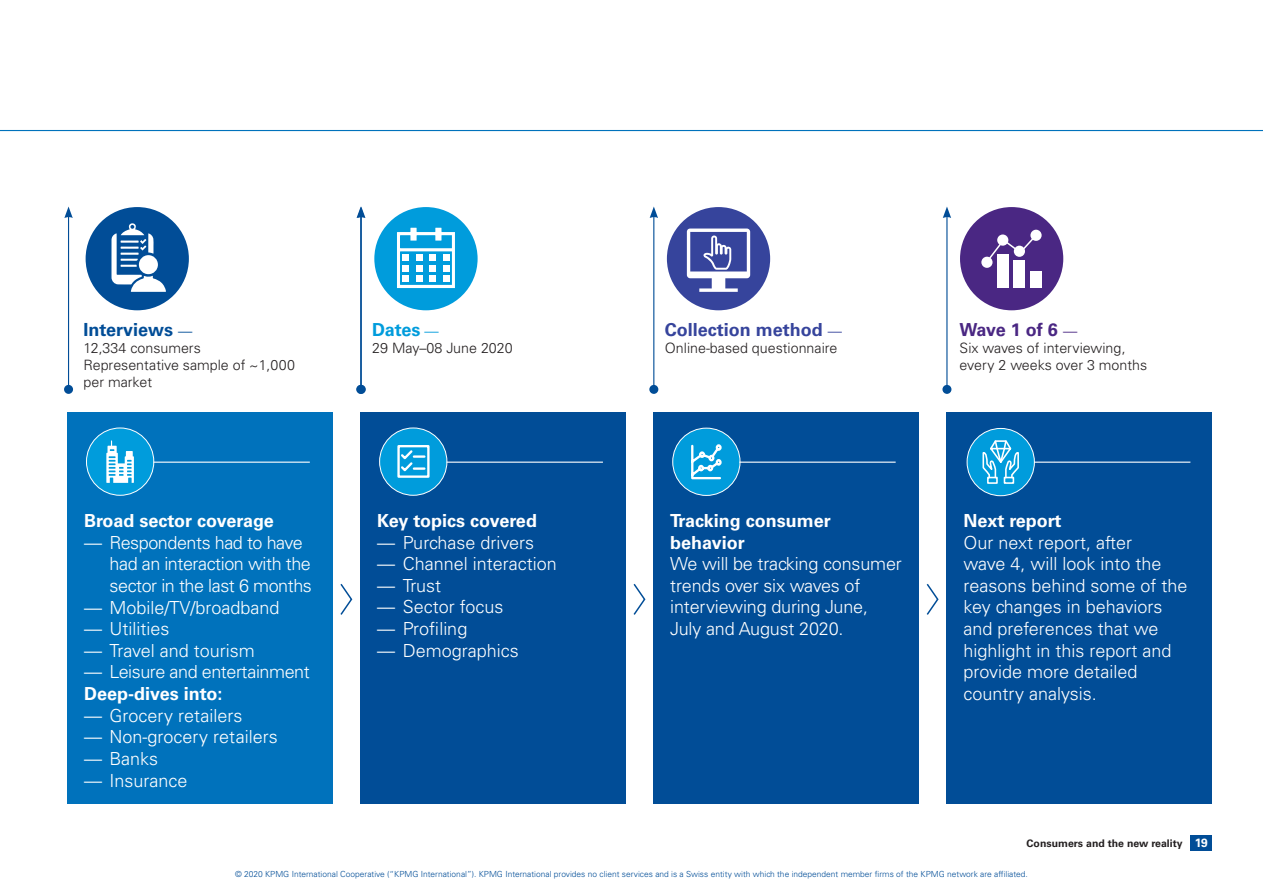
<style>
.page{position:relative;width:1263px;height:893px;background:#fff}
.page>*{position:absolute;margin:0;border:0;box-sizing:border-box;transform-origin:0 0}
.t1{font:300 18px/21.6px "Univers LT Std";color:#fff}
.t2{font:300 18px/21.6px "Univers LT Std";letter-spacing:-.025em;color:#fff}
.t3{font:700 18px/21.6px "Univers LT Std";color:#fff}
.t4{font:700 18px "Univers LT Std";color:#36449c}
.t5{font:700 18px "Univers LT Std";color:#014d97}
.t6{font:700 18px "Univers LT Std";letter-spacing:-.02em;color:#4a2783}
.t7{font:700 18px "Univers LT Std";letter-spacing:-.01em;color:#009cdc}
.t8{font:300 14.25px/17.1px "Univers LT Std";color:#231f20}
.t9{font:700 10.5px "Univers LT Std";color:#231f20}
.t10{font:300 8.4px "Univers LT Std";color:#014d97}
.s1{font-weight:300;font-size:14.25px}
.s2{font-size:12px;color:#fff}
</style>
<div class="page">
<div style="left:946px;top:412px;width:266px;height:392px;background:#014d97"></div>
<div style="left:653px;top:412px;width:266px;height:392px;background:#014d97"></div>
<div style="left:360px;top:412px;width:266px;height:392px;background:#014d97"></div>
<div style="left:86px;top:207px;width:103px;height:103px;background:#014d97;border-radius:50%"></div>
<div style="left:380px;top:428px;width:67px;height:67px;background:#009cdc;border-radius:50%"></div>
<div style="left:379px;top:428px;width:68px;height:68px;border:1px solid #fff;border-radius:50%"></div>
<div style="left:673px;top:428px;width:67px;height:67px;background:#009cdc;border-radius:50%"></div>
<div style="left:672px;top:428px;width:68px;height:68px;border:1px solid #fff;border-radius:50%"></div>
<div style="left:967px;top:428px;width:67px;height:68px;background:#009cdc;border-radius:50%"></div>
<div style="left:967px;top:428px;width:68px;height:68px;border:1px solid #fff;border-radius:50%"></div>
<div style="left:67px;top:412px;width:266px;height:392px;background:#0072bc"></div>
<svg style="left:340px;top:583px;width:13px;height:32px"></svg>
<svg style="left:633px;top:583px;width:13px;height:32px"></svg>
<svg style="left:926px;top:583px;width:13px;height:32px"></svg>
<hr style="left:447px;top:462px;width:156px;height:1px;background:#fff">
<hr style="left:739px;top:462px;width:157px;height:1px;background:#fff">
<hr style="left:1034px;top:462px;width:156px;height:1px;background:#fff">
<svg style="left:111px;top:223px;width:55px;height:69px"></svg>
<div style="left:139px;top:255px;width:19px;height:19px;background:#fff;border-radius:50%"></div>
<hr style="left:360px;top:216px;width:1px;height:173px;background:#014d97">
<hr style="left:361px;top:216px;width:1px;height:173px;background:#014d97">
<svg style="left:356px;top:207px;width:9px;height:11px"></svg>
<div style="left:357px;top:385px;width:9px;height:9px;background:#014d97;border-radius:50%"></div>
<hr style="left:68px;top:216px;width:1px;height:173px;background:#014d97">
<svg style="left:64px;top:207px;width:9px;height:11px"></svg>
<div style="left:64px;top:385px;width:9px;height:9px;background:#014d97;border-radius:50%"></div>
<div style="left:374px;top:207px;width:104px;height:103px;background:#009cdc;border-radius:50%"></div>
<svg style="left:397px;top:228px;width:58px;height:60px"></svg>
<div style="left:403px;top:265px;width:6px;height:7px;background:#fff"></div>
<div style="left:416px;top:265px;width:6px;height:7px;background:#fff"></div>
<div style="left:429px;top:265px;width:7px;height:7px;background:#fff"></div>
<div style="left:443px;top:265px;width:6px;height:7px;background:#fff"></div>
<div style="left:403px;top:275px;width:6px;height:7px;background:#fff"></div>
<div style="left:416px;top:275px;width:6px;height:7px;background:#fff"></div>
<div style="left:429px;top:275px;width:7px;height:7px;background:#fff"></div>
<div style="left:443px;top:275px;width:6px;height:7px;background:#fff"></div>
<div style="left:667px;top:207px;width:103px;height:103px;background:#36449c;border-radius:50%"></div>
<hr style="left:653px;top:216px;width:1px;height:173px;background:#014d97">
<svg style="left:650px;top:207px;width:8px;height:11px"></svg>
<div style="left:649px;top:385px;width:9px;height:9px;background:#014d97;border-radius:50%"></div>
<svg style="left:687px;top:229px;width:63px;height:63px"></svg>
<div style="left:960px;top:207px;width:103px;height:103px;background:#4a2783;border-radius:50%"></div>
<hr style="left:946px;top:216px;width:1px;height:173px;background:#014d97">
<svg style="left:943px;top:207px;width:8px;height:11px"></svg>
<div style="left:942px;top:385px;width:9px;height:9px;background:#014d97;border-radius:50%"></div>
<div style="left:997px;top:254px;width:12px;height:34px;background:#fff"></div>
<div style="left:1013px;top:261px;width:12px;height:27px;background:#fff"></div>
<div style="left:1030px;top:271px;width:12px;height:17px;background:#fff"></div>
<div style="left:981px;top:257px;width:11px;height:11px;background:#fff;border-radius:50%"></div>
<div style="left:1030px;top:230px;width:12px;height:11px;background:#fff;border-radius:50%"></div>
<svg style="left:987px;top:235px;width:49px;height:26px"></svg>
<hr style="left:0;top:130px;width:1263px;height:1px;background:#0072bc">
<div style="left:86px;top:428px;width:68px;height:67px;background:#009cdc;border-radius:50%"></div>
<div style="left:86px;top:428px;width:68px;height:68px;border:1px solid #fff;border-radius:50%"></div>
<hr style="left:153px;top:462px;width:157px;height:1px;background:#fff">
<div style="left:1004px;top:477px;width:10px;height:7px;border:2px solid #fff"></div>
<div style="left:987px;top:477px;width:11px;height:7px;border:2px solid #fff"></div>
<svg style="left:982px;top:440px;width:37px;height:39px"></svg>
<svg style="left:691px;top:444px;width:31px;height:36px"></svg>
<div style="left:397px;top:445px;width:33px;height:33px;border:2px solid #fff"></div>
<svg style="left:399px;top:448px;width:27px;height:25px"></svg>
<svg style="left:106px;top:440px;width:28px;height:43px"></svg>
<div style="left:1191px;top:835px;width:21px;height:15px;background:#014d97"></div>
<p class="t5" style="left:84px;top:319px;width:110px">Interviews <span class="s1">—</span></p>
<p class="t8" style="left:84px;top:340px;width:213px">12,334 consumers<br>Representative sample of ~1,000 per market</p>
<p class="t3" style="left:84px;top:510px;width:191px">Broad sector coverage</p>
<p class="t2" style="left:110px;top:532px;width:204px;text-indent:-26px">— Respondents had to have had an interaction with the sector in the last 6 months</p>
<p class="t1" style="left:84px;top:596px;width:197px">— Mobile/TV/broadband</p>
<p class="t1" style="left:84px;top:618px;width:87px">— Utilities</p>
<p class="t1" style="left:84px;top:640px;width:172px">— Travel and tourism</p>
<p class="t2" style="left:84px;top:661px;width:227px">— Leisure and entertainment</p>
<p class="t3" style="left:84px;top:683px;width:140px">Deep-dives into:</p>
<p class="t1" style="left:84px;top:704px;width:160px">— Grocery retailers</p>
<p class="t1" style="left:84px;top:726px;width:195px">— Non-grocery retailers</p>
<p class="t1" style="left:84px;top:748px;width:76px">— Banks</p>
<p class="t1" style="left:84px;top:769px;width:105px">— Insurance</p>
<p class="t7" style="left:372px;top:319px;width:68px">Dates <span class="s1">—</span></p>
<p class="t8" style="left:372px;top:340px;width:142px">29 May–08 June 2020</p>
<p class="t3" style="left:377px;top:510px;width:161px">Key topics covered</p>
<p class="t1" style="left:377px;top:531px;width:158px">— Purchase drivers</p>
<p class="t1" style="left:377px;top:553px;width:181px">— Channel interaction</p>
<p class="t1" style="left:377px;top:575px;width:65px">— Trust</p>
<p class="t1" style="left:377px;top:596px;width:128px">— Sector focus</p>
<p class="t1" style="left:377px;top:618px;width:92px">— Profiling</p>
<p class="t1" style="left:377px;top:639px;width:143px">— Demographics</p>
<p class="t4" style="left:665px;top:319px;width:179px">Collection method <span class="s1">—</span></p>
<p class="t8" style="left:665px;top:340px;width:174px">Online-based questionnaire</p>
<p class="t3" style="left:670px;top:510px;width:162px">Tracking consumer behavior</p>
<p class="t1" style="left:670px;top:553px;width:233px">We will be tracking consumer trends over six waves of interviewing during June,<br>July and August 2020.</p>
<p class="t6" style="left:960px;top:319px;width:119px">Wave 1 of 6 <span class="s1">—</span></p>
<p class="t8" style="left:960px;top:340px;width:189px">Six waves of interviewing, every 2 weeks over 3 months</p>
<p class="t3" style="left:963px;top:510px;width:100px">Next report</p>
<p class="t1" style="left:963px;top:531px;width:226px">Our next report, after<br>wave 4, will look into the reasons behind some of the key changes in behaviors and preferences that we highlight in this report and provide more detailed country analysis.</p>
<p class="t9" style="left:1027px;top:837px;width:183px">Consumers and the new reality <span class="s2">19</span></p>
<p class="t10" style="left:235px;top:869px;width:794px">© 2020 KPMG International Cooperative (“KPMG International”). KPMG International provides no client services and is a Swiss entity with which the independent member firms of the KPMG network are affiliated.</p>
</div>
